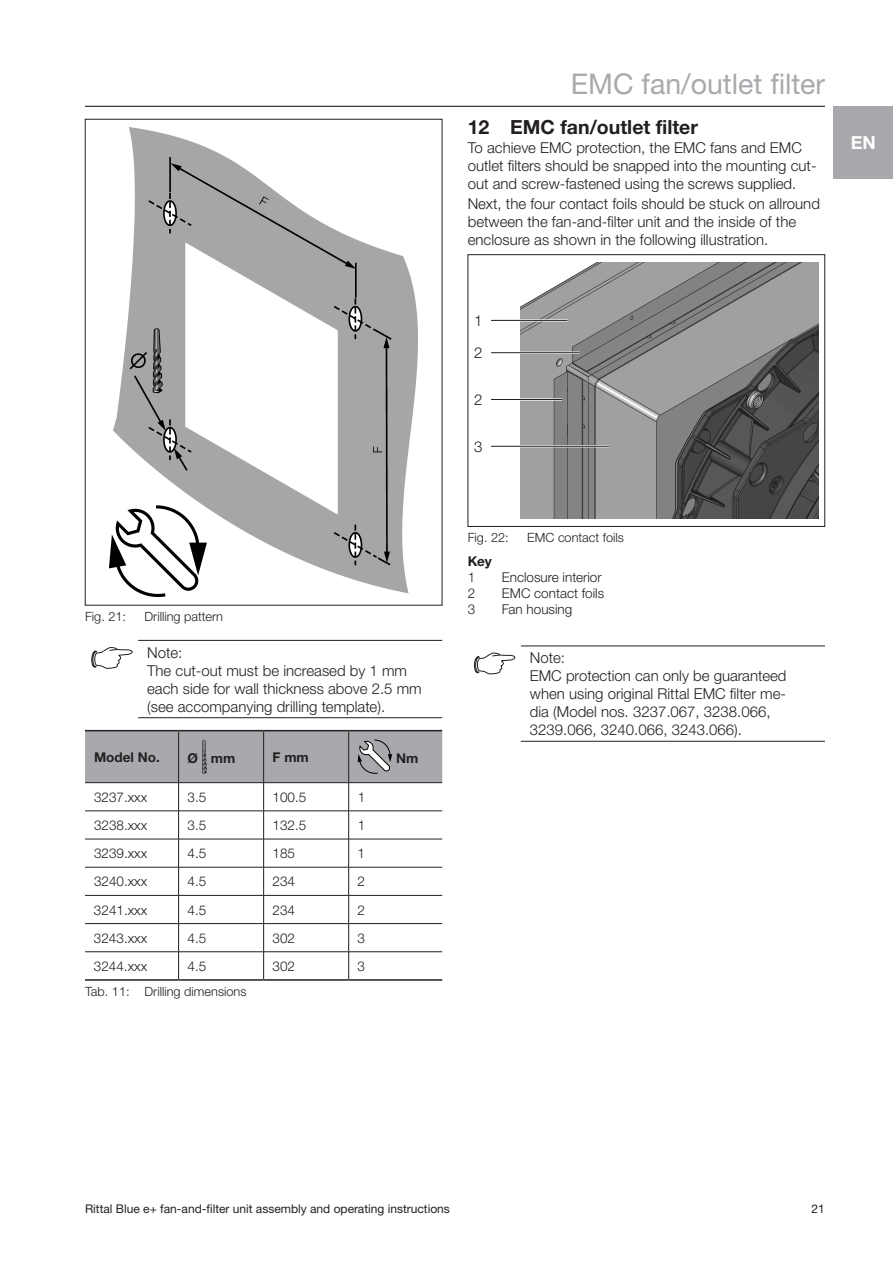
<style>
.page{position:relative;width:893px;height:1263px;background:#fff}
.page>*{position:absolute;margin:0;border:0;box-sizing:border-box;transform-origin:0 0}
.t1{font:28.5px "Neue Helvetica For Rittal";color:#a8a9ad}
.t2{font:700 19.5px "Neue Helvetica For Rittal";color:#231f20}
.t3{font:700 18px "Neue Helvetica For Rittal";color:#fff}
.t4{font:300 15px/18px "Neue Helvetica For Rittal";color:#231f20}
.t5{font:300 13.5px "Neue Helvetica For Rittal";color:#231f20}
.t6{font:700 13.5px "Neue Helvetica For Rittal";color:#231f20}
.t7{font:300 12.75px "Neue Helvetica For Rittal";color:#231f20}
.t8{font:12px "Neue Helvetica For Rittal";color:#231f20}
</style>
<div class="page">
<hr style="left:85px;top:106px;width:740px;height:1px;background:#231f20">
<div style="left:833px;top:106px;width:60px;height:73px;background:#a8a9ad"></div>
<img style="left:110px;top:128px;width:308px;height:469px">
<hr style="left:138px;top:640px;width:304px;height:1px;background:#231f20">
<hr style="left:138px;top:717px;width:304px;height:1px;background:#231f20">
<svg style="left:91px;top:647px;width:42px;height:22px"></svg>
<hr style="left:85px;top:730px;width:94px;height:1px;background:#231f20">
<hr style="left:179px;top:730px;width:85px;height:1px;background:#231f20">
<hr style="left:264px;top:730px;width:85px;height:1px;background:#231f20">
<hr style="left:349px;top:730px;width:93px;height:1px;background:#231f20">
<hr style="left:85px;top:979px;width:94px;height:2px;background:#231f20">
<hr style="left:179px;top:979px;width:85px;height:2px;background:#231f20">
<hr style="left:264px;top:979px;width:85px;height:2px;background:#231f20">
<hr style="left:349px;top:979px;width:93px;height:2px;background:#231f20">
<svg style="left:85px;top:731px;width:357px;height:248px"></svg>
<img style="left:521px;top:263px;width:297px;height:255px">
<hr style="left:491px;top:319px;width:77px;height:2px;background:#fff">
<hr style="left:491px;top:352px;width:88px;height:2px;background:#fff">
<hr style="left:491px;top:445px;width:118px;height:2px;background:#fff">
<hr style="left:491px;top:398px;width:71px;height:3px;background:#fff">
<hr style="left:491px;top:320px;width:77px;height:1px;background:#231f20">
<hr style="left:491px;top:352px;width:88px;height:1px;background:#231f20">
<hr style="left:491px;top:446px;width:118px;height:1px;background:#231f20">
<hr style="left:491px;top:399px;width:71px;height:1px;background:#231f20">
<div style="left:468px;top:254px;width:357px;height:273px;border:1px solid #231f20"></div>
<hr style="left:521px;top:646px;width:304px;height:1px;background:#231f20">
<hr style="left:521px;top:741px;width:304px;height:1px;background:#231f20">
<svg style="left:474px;top:652px;width:42px;height:23px"></svg>
<p class="t7" style="left:85px;top:608px;width:43px">Fig. 21:</p>
<p class="t7" style="left:145px;top:608px;width:80px">Drilling pattern</p>
<p class="t4" style="left:147px;top:643px;width:276px">Note:<br>The cut-out must be increased by 1 mm each side for wall thickness above 2.5 mm (see accompanying drilling template).</p>
<p class="t6" style="left:94px;top:749px;width:67px">Model No.</p>
<p class="t6" style="left:188px;top:750px;width:49px">Ø mm</p>
<p class="t6" style="left:273px;top:749px;width:38px">F mm</p>
<p class="t6" style="left:396px;top:750px;width:24px">Nm</p>
<p class="t5" style="left:94px;top:789px;width:55px">3237.xxx</p>
<p class="t5" style="left:188px;top:789px;width:20px">3.5</p>
<p class="t5" style="left:273px;top:789px;width:35px">100.5</p>
<p class="t5" style="left:358px;top:789px;width:9px">1</p>
<p class="t5" style="left:94px;top:817px;width:55px">3238.xxx</p>
<p class="t5" style="left:188px;top:817px;width:20px">3.5</p>
<p class="t5" style="left:273px;top:817px;width:35px">132.5</p>
<p class="t5" style="left:358px;top:817px;width:9px">1</p>
<p class="t5" style="left:94px;top:845px;width:55px">3239.xxx</p>
<p class="t5" style="left:188px;top:845px;width:20px">4.5</p>
<p class="t5" style="left:273px;top:845px;width:24px">185</p>
<p class="t5" style="left:358px;top:845px;width:9px">1</p>
<p class="t5" style="left:94px;top:873px;width:55px">3240.xxx</p>
<p class="t5" style="left:188px;top:873px;width:20px">4.5</p>
<p class="t5" style="left:273px;top:873px;width:24px">234</p>
<p class="t5" style="left:358px;top:873px;width:9px">2</p>
<p class="t5" style="left:94px;top:901px;width:55px">3241.xxx</p>
<p class="t5" style="left:188px;top:901px;width:20px">4.5</p>
<p class="t5" style="left:273px;top:901px;width:24px">234</p>
<p class="t5" style="left:358px;top:901px;width:9px">2</p>
<p class="t5" style="left:94px;top:930px;width:55px">3243.xxx</p>
<p class="t5" style="left:188px;top:930px;width:20px">4.5</p>
<p class="t5" style="left:273px;top:930px;width:24px">302</p>
<p class="t5" style="left:358px;top:930px;width:9px">3</p>
<p class="t5" style="left:94px;top:958px;width:55px">3244.xxx</p>
<p class="t5" style="left:187px;top:958px;width:20px">4.5</p>
<p class="t5" style="left:273px;top:958px;width:24px">302</p>
<p class="t5" style="left:358px;top:958px;width:9px">3</p>
<p class="t7" style="left:85px;top:984px;width:163px">Tab. 11: Drilling dimensions</p>
<h1 class="t1" style="left:571px;top:66px;width:256px">EMC fan/outlet filter</h1>
<h2 class="t2" style="left:468px;top:115px;width:232px">12 EMC fan/outlet filter</h2>
<p class="t4" style="left:468px;top:139px;width:350px">To achieve EMC protection, the EMC fans and EMC outlet filters should be snapped into the mounting cut&shy;out and screw-fastened using the screws supplied.</p>
<p class="t4" style="left:468px;top:194px;width:354px">Next, the four contact foils should be stuck on allround between the fan-and-filter unit and the inside of the enclosure as shown in the following illustration.</p>
<p class="t3" style="left:851px;top:132px;width:27px">EN</p>
<p class="t4" style="left:474px;top:304px;width:10px;line-height:32.2px">1<br>2</p>
<p class="t4" style="left:474px;top:391px;width:10px">2</p>
<p class="t4" style="left:474px;top:437px;width:10px">3</p>
<p class="t7" style="left:468px;top:530px;width:43px">Fig. 22:</p>
<p class="t7" style="left:527px;top:530px;width:98px">EMC contact foils</p>
<p class="t6" style="left:468px;top:552px;width:26px">Key</p>
<p class="t5" style="left:468px;top:569px;width:9px">1</p>
<p class="t5" style="left:502px;top:569px;width:101px">Enclosure interior</p>
<p class="t5" style="left:468px;top:585px;width:9px">2</p>
<p class="t5" style="left:502px;top:585px;width:104px">EMC contact foils</p>
<p class="t5" style="left:468px;top:601px;width:9px">3</p>
<p class="t5" style="left:502px;top:601px;width:72px">Fan housing</p>
<p class="t4" style="left:530px;top:649px;width:258px">Note:<br>EMC protection can only be guaranteed when using original Rittal EMC filter me&shy;dia (Model nos. 3237.067, 3238.066,<br>3239.066, 3240.066, 3243.066).</p>
<p class="t8" style="left:85px;top:1201px;width:366px">Rittal Blue e+ fan-and-filter unit assembly and operating instructions</p>
<p class="t8" style="left:812px;top:1201px;width:15px">21</p>
</div>
